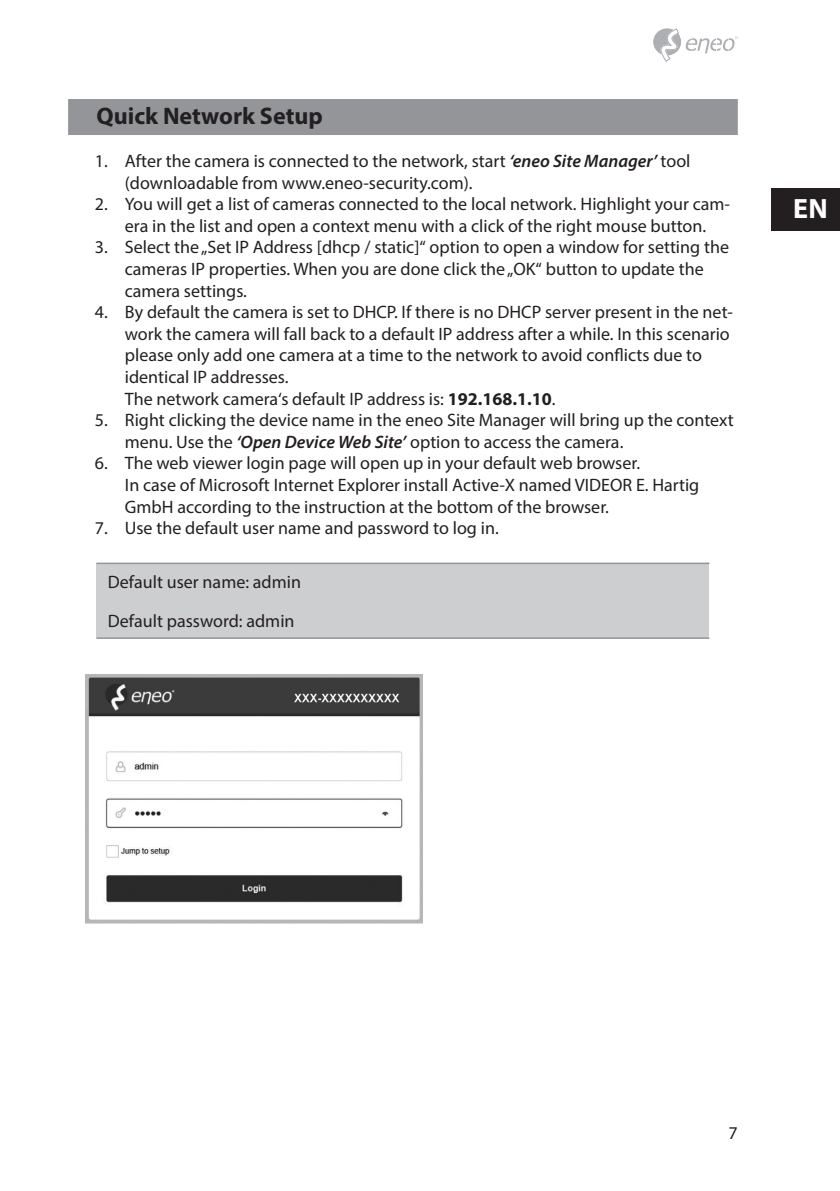
<style>
.page{position:relative;width:840px;height:1191px;background:#fff}
.page>*{position:absolute;margin:0;border:0;box-sizing:border-box;transform-origin:0 0}
.t1{font:700 28px "Myriad Pro";color:#fff}
.Überschrift_1{font:700 24px "Myriad Pro";color:#231f20}
.Hinweisbox-Text{font:18px/21.6px "Myriad Pro";color:#231f20}
.s1{font-weight:600;font-style:italic}
.s2{font-weight:700}
</style>
<div class="page">
<svg style="left:653px;top:28px;width:84px;height:34px"></svg>
<div style="left:771px;top:188px;width:68px;height:43px;background:#231f20"></div>
<div style="left:68px;top:99px;width:669px;height:36px;background:#939598"></div>
<div style="left:96px;top:563px;width:613px;height:75px;background:#cdced0"></div>
<hr style="left:96px;top:562px;width:613px;height:2px;background:#939598">
<hr style="left:96px;top:637px;width:613px;height:2px;background:#939598">
<img style="left:85px;top:675px;width:337px;height:248px">
<h1 class="Überschrift_1" style="left:96px;top:100px;width:228px">Quick Network Setup</h1>
<p class="Hinweisbox-Text" style="left:125px;top:150px;width:566px;text-indent:-30px">1. After the camera is connected to the network, start <span class="s1">‘eneo Site Manager’</span> tool (downloadable from www.eneo-security.com).</p>
<p class="Hinweisbox-Text" style="left:95px;top:193px;width:636px;text-align:center">2. You will get a list of cameras connected to the local network. Highlight your cam&shy;era in the list and open a context menu with a click of the right mouse button.</p>
<p class="Hinweisbox-Text" style="left:125px;top:236px;width:605px;text-indent:-30px">3. Select the „Set IP Address [dhcp / static]“ option to open a window for setting the cameras IP properties. When you are done click the „OK“ button to update the camera settings.</p>
<p class="Hinweisbox-Text" style="left:125px;top:301px;width:609px;text-indent:-30px">4. By default the camera is set to DHCP. If there is no DHCP server present in the net&shy;work the camera will fall back to a default IP address after a while. In this scenario please only add one camera at a time to the network to avoid conflicts due to identical IP addresses.<br>The network camera‘s default IP address is: <span class="s2">192.168.1.10</span>.</p>
<p class="Hinweisbox-Text" style="left:125px;top:409px;width:610px;text-indent:-30px">5. Right clicking the device name in the eneo Site Manager will bring up the context menu. Use the <span class="s1">‘Open Device Web Site’</span> option to access the camera.</p>
<p class="Hinweisbox-Text" style="left:125px;top:452px;width:575px;text-indent:-30px">6. The web viewer login page will open up in your default web browser.<br>In case of Microsoft Internet Explorer install Active-X named VIDEOR E. Hartig<br>GmbH according to the instruction at the bottom of the browser.</p>
<p class="Hinweisbox-Text" style="left:95px;top:517px;width:405px">7. Use the default user name and password to log in.</p>
<p class="Hinweisbox-Text" style="left:108px;top:571px;width:194px">Default user name: admin</p>
<p class="Hinweisbox-Text" style="left:108px;top:609px;width:188px">Default password: admin</p>
<h1 class="t1" style="left:792px;top:190px;width:36px">EN</h1>
<p class="Hinweisbox-Text" style="left:728px;top:1122px;width:11px">7</p>
</div>
